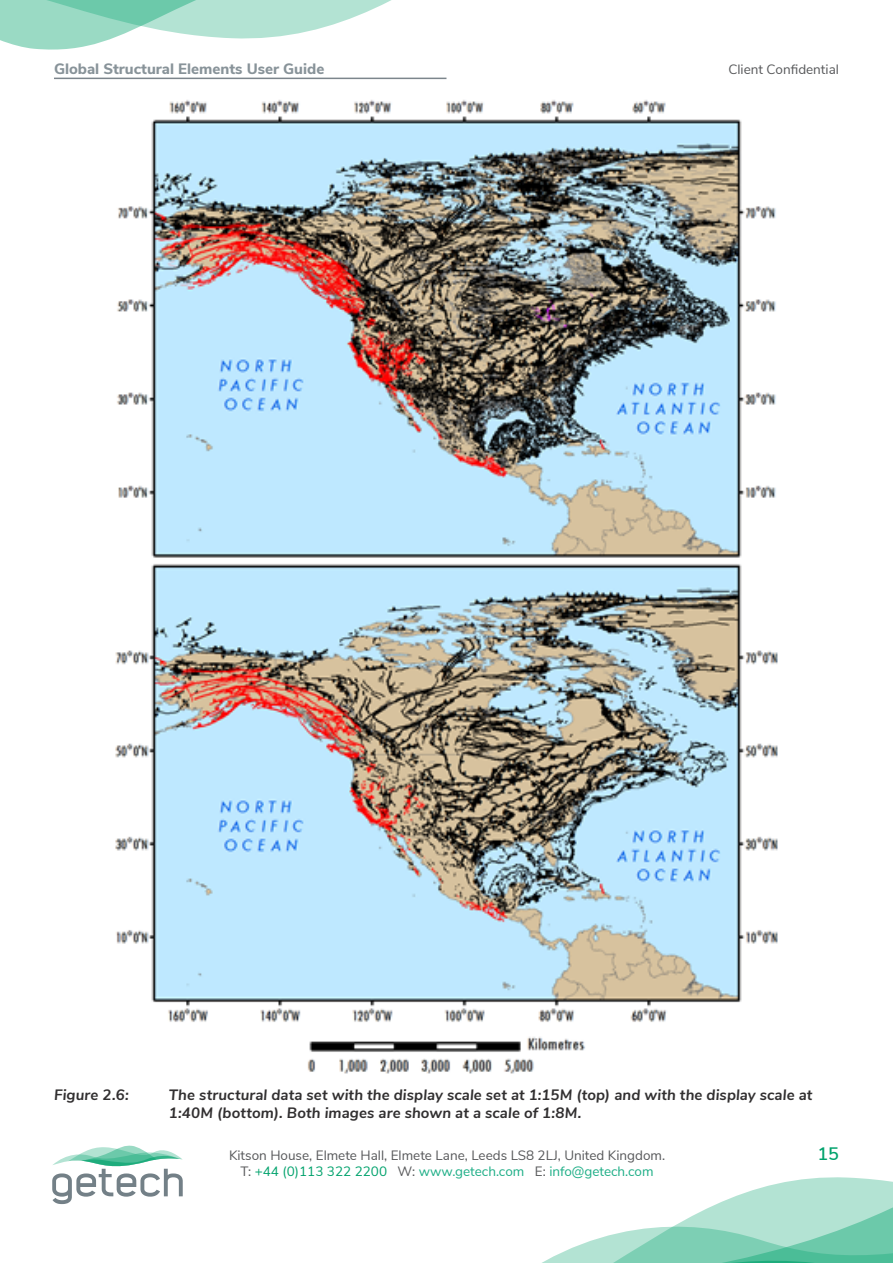
<style>
.page{position:relative;width:893px;height:1263px;background:#fff}
.page>*{position:absolute;margin:0;border:0;box-sizing:border-box;transform-origin:0 0}
.t1{font:600 18px "Nunito Sans";color:#00a26c}
.Main_Figure_Caption{font:italic 700 15px/18px "Nunito Sans";letter-spacing:.005em;color:#312f30}
.t2{font:800 15px "Nunito Sans";color:#889399}
.t3{font:13.5px/16.2px "Nunito Sans";color:#57585a;text-align:center}
.s1{color:#00a26c}
.s2{color:#1dae86}
</style>
<div class="page">
<svg style="left:52px;top:1145px;width:131px;height:59px"></svg>
<hr style="left:54px;top:78px;width:392px;height:1px;background:#7c858c">
<svg style="left:0;top:0;width:391px;height:50px"></svg>
<svg style="left:542px;top:1177px;width:351px;height:86px"></svg>
<img style="left:115px;top:100px;width:663px;height:974px">
<p class="t2" style="left:54px;top:58px;width:272px">Global Structural Elements User Guide</p>
<p class="t3" style="left:728px;top:61px;width:112px">Client Confidential</p>
<p class="Main_Figure_Caption" style="left:54px;top:1084px;width:76px">Figure 2.6:</p>
<p class="Main_Figure_Caption" style="left:169px;top:1084px;width:645px">The structural data set with the display scale set at 1:15M (top) and with the display scale at<br>1:40M (bottom). Both images are shown at a scale of 1:8M.</p>
<p class="t3" style="left:229px;top:1146px;width:438px">Kitson House, Elmete Hall, Elmete Lane, Leeds LS8 2LJ, United Kingdom.<br>T: <span class="s1">+44 (0)113 322 2200</span> W: <span class="s2">www.getech.com</span> E: <span class="s2">info@getech.com</span></p>
<p class="t1" style="left:818px;top:1140px;width:23px">15</p>
</div>
